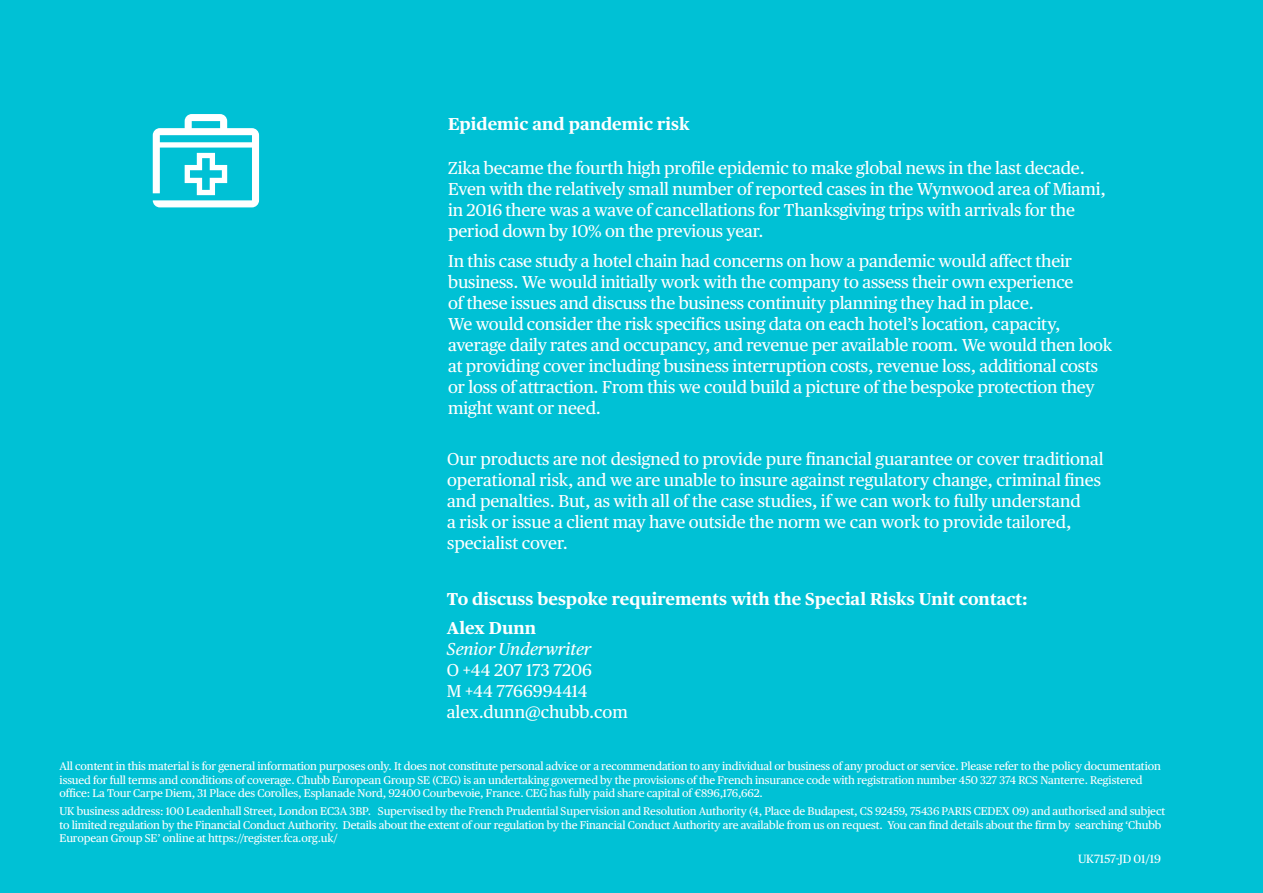
<style>
.page{position:relative;width:1263px;height:893px;background:#00c1d5}
.page>*{position:absolute;margin:0;border:0;box-sizing:border-box;transform-origin:0 0}
.t1{font:17.25px/21px "Chubb Publico Text";letter-spacing:-.01em;color:#fff}
.t2{font:700 17.25px/29.5px "Chubb Publico Text";color:#fff}
.t3{font:italic 17.25px "Chubb Publico Text";color:#fff}
.t4{font:12px "Chubb Publico Text";letter-spacing:-.01em;color:#fff}
.t5{font:11.25px/13.5px "Chubb Publico Text";letter-spacing:-.01em;color:#fff}
</style>
<div class="page">
<svg style="left:153px;top:114px;width:106px;height:93px"></svg>
<p class="t2" style="left:448px;top:107px;width:243px">Epidemic and pandemic risk</p>
<p class="t1" style="left:448px;top:157px;width:659px">Zika became the fourth high profile epidemic to make global news in the last decade.<br>Even with the relatively small number of reported cases in the Wynwood area of Miami, in 2016 there was a wave of cancellations for Thanksgiving trips with arrivals for the period down by 10% on the previous year.</p>
<p class="t1" style="left:448px;top:249px;width:666px">In this case study a hotel chain had concerns on how a pandemic would affect their business. We would initially work with the company to assess their own experience<br>of these issues and discuss the business continuity planning they had in place.<br>We would consider the risk specifics using data on each hotel’s location, capacity, average daily rates and occupancy, and revenue per available room. We would then look at providing cover including business interruption costs, revenue loss, additional costs or loss of attraction. From this we could build a picture of the bespoke protection they might want or need.</p>
<p class="t1" style="left:447px;top:447px;width:658px">Our products are not designed to provide pure financial guarantee or cover traditional operational risk, and we are unable to insure against regulatory change, criminal fines and penalties. But, as with all of the case studies, if we can work to fully understand<br>a risk or issue a client may have outside the norm we can work to provide tailored, specialist cover.</p>
<p class="t2" style="left:447px;top:583px;width:582px">To discuss bespoke requirements with the Special Risks Unit contact:<br>Alex Dunn</p>
<p class="t3" style="left:447px;top:636px;width:146px">Senior Underwriter</p>
<p class="t1" style="left:447px;top:658px;width:183px">O +44 207 173 7206<br>M +44 7766994414 alex.dunn@chubb.com</p>
<p class="t5" style="left:60px;top:759px;width:1103px">All content in this material is for general information purposes only. It does not constitute personal advice or a recommendation to any individual or business of any product or service. Please refer to the policy documentation issued for full terms and conditions of coverage. Chubb European Group SE (CEG) is an undertaking governed by the provisions of the French insurance code with registration number 450 327 374 RCS Nanterre. Registered office: La Tour Carpe Diem, 31 Place des Corolles, Esplanade Nord, 92400 Courbevoie, France. CEG has fully paid share capital of €896,176,662.</p>
<p class="t5" style="left:60px;top:804px;width:1107px">UK business address: 100 Leadenhall Street, London EC3A 3BP. Supervised by the French Prudential Supervision and Resolution Authority (4, Place de Budapest, CS 92459, 75436 PARIS CEDEX 09) and authorised and subject to limited regulation by the Financial Conduct Authority. Details about the extent of our regulation by the Financial Conduct Authority are available from us on request. You can find details about the firm by searching ‘Chubb<br>European Group SE’ online at https://register.fca.org.uk/</p>
<p class="t4" style="left:1078px;top:849px;width:84px">UK7157-JD 01/19</p>
</div>
